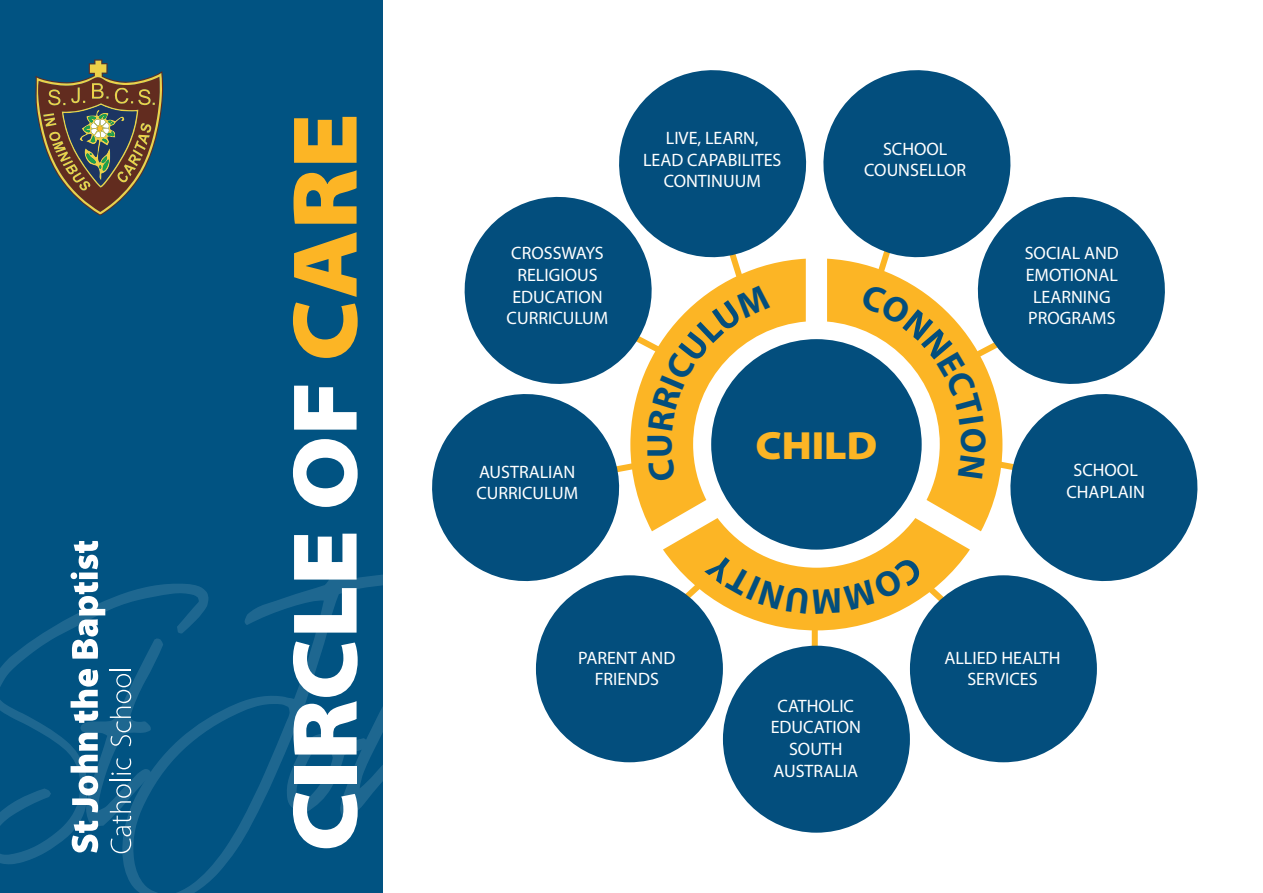
<style>
.page{position:relative;width:1263px;height:893px;background:#fff}
.page>*{position:absolute;margin:0;border:0;box-sizing:border-box;transform-origin:0 0}
.t1{font:396.45px "Sansa Dior";letter-spacing:.01em;color:#fff}
.t2{font:900 semi-expanded 92.7px "Myriad Pro";color:#fff}
.t3{font:900 semi-expanded 39.45px "Myriad Pro";color:#fcb525}
.t4{font:700 36px "Myriad Pro";color:#034e7d}
.t5{font:18px/21.6px "Myriad Pro";color:#fff;text-align:center}
.s1{color:#fcb525}
</style>
<div class="page">
<div style="left:0;top:0;width:383px;height:893px;background:#015382"></div>
<svg style="left:36px;top:60px;width:127px;height:155px"></svg>
<svg style="left:72px;top:821px;width:26px;height:32px"></svg>
<svg style="left:71px;top:733px;width:27px;height:79px"></svg>
<svg style="left:71px;top:669px;width:27px;height:54px"></svg>
<svg style="left:71px;top:541px;width:34px;height:118px"></svg>
<svg style="left:110px;top:784px;width:21px;height:69px"></svg>
<hr style="left:110px;top:779px;width:21px;height:2px;background:#fff">
<svg style="left:111px;top:758px;width:20px;height:17px"></svg>
<svg style="left:110px;top:669px;width:21px;height:77px"></svg>
<div style="left:812px;top:616px;width:6px;height:36px;background:#fcb525"></div>
<svg style="left:632px;top:270px;width:365px;height:360px"></svg>
<div style="left:711px;top:339px;width:211px;height:211px;background:#034e7d;border-radius:50%"></div>
<div style="left:723px;top:646px;width:187px;height:187px;background:#034e7d;border-radius:50%"></div>
<div style="left:536px;top:575px;width:187px;height:187px;background:#034e7d;border-radius:50%"></div>
<div style="left:910px;top:575px;width:187px;height:187px;background:#034e7d;border-radius:50%"></div>
<svg style="left:1024px;top:196px;width:141px;height:185px;fill:#034e7d"></svg>
<svg style="left:997px;top:381px;width:201px;height:213px;fill:#034e7d"></svg>
<svg style="left:823px;top:70px;width:201px;height:200px;fill:#034e7d"></svg>
<svg style="left:464px;top:196px;width:150px;height:185px;background:#286890"></svg>
<svg style="left:432px;top:381px;width:200px;height:213px;fill:#034e7d"></svg>
<svg style="left:606px;top:70px;width:201px;height:200px;fill:#034e7d"></svg>
<svg style="left:590px;top:456px;width:86px;height:26px;background:#ae9f5e"></svg>
<svg style="left:614px;top:234px;width:156px;height:197px"></svg>
<svg style="left:860px;top:234px;width:191px;height:246px"></svg>
<svg style="left:671px;top:552px;width:292px;height:68px"></svg>
<h2 class="t2" style="left:262px;top:852px;width:740px;rotate:-90deg">CIRCLE OF <span class="s1">CARE</span></h2>
<p class="t5" style="left:643px;top:127px;width:140px">LIVE, LEARN,<br>LEAD CAPABILITES<br>CONTINUUM</p>
<p class="t5" style="left:864px;top:138px;width:104px">SCHOOL<br>COUNSELLOR</p>
<p class="t5" style="left:507px;top:242px;width:103px">CROSSWAYS<br>RELIGIOUS<br>EDUCATION<br>CURRICULUM</p>
<p class="t5" style="left:1025px;top:242px;width:96px">SOCIAL AND<br>EMOTIONAL<br>LEARNING<br>PROGRAMS</p>
<h3 class="t3" style="left:755px;top:419px;width:124px">CHILD</h3>
<h3 class="t4" style="left:636px;top:458px;width:26px;rotate:-90deg">U</h3>
<p class="t5" style="left:1066px;top:459px;width:80px">SCHOOL<br>CHAPLAIN</p>
<p class="t5" style="left:476px;top:461px;width:103px;text-align:left">AUSTRALIAN<br>CURRICULUM</p>
<h1 class="t1" style="left:-7px;top:524px;width:546px">StJohn</h1>
<p class="t5" style="left:578px;top:646px;width:99px">PARENT AND<br>FRIENDS</p>
<p class="t5" style="left:944px;top:646px;width:118px">ALLIED HEALTH<br>SERVICES</p>
<p class="t5" style="left:771px;top:695px;width:92px">CATHOLIC<br>EDUCATION<br>SOUTH<br>AUSTRALIA</p>
</div>
